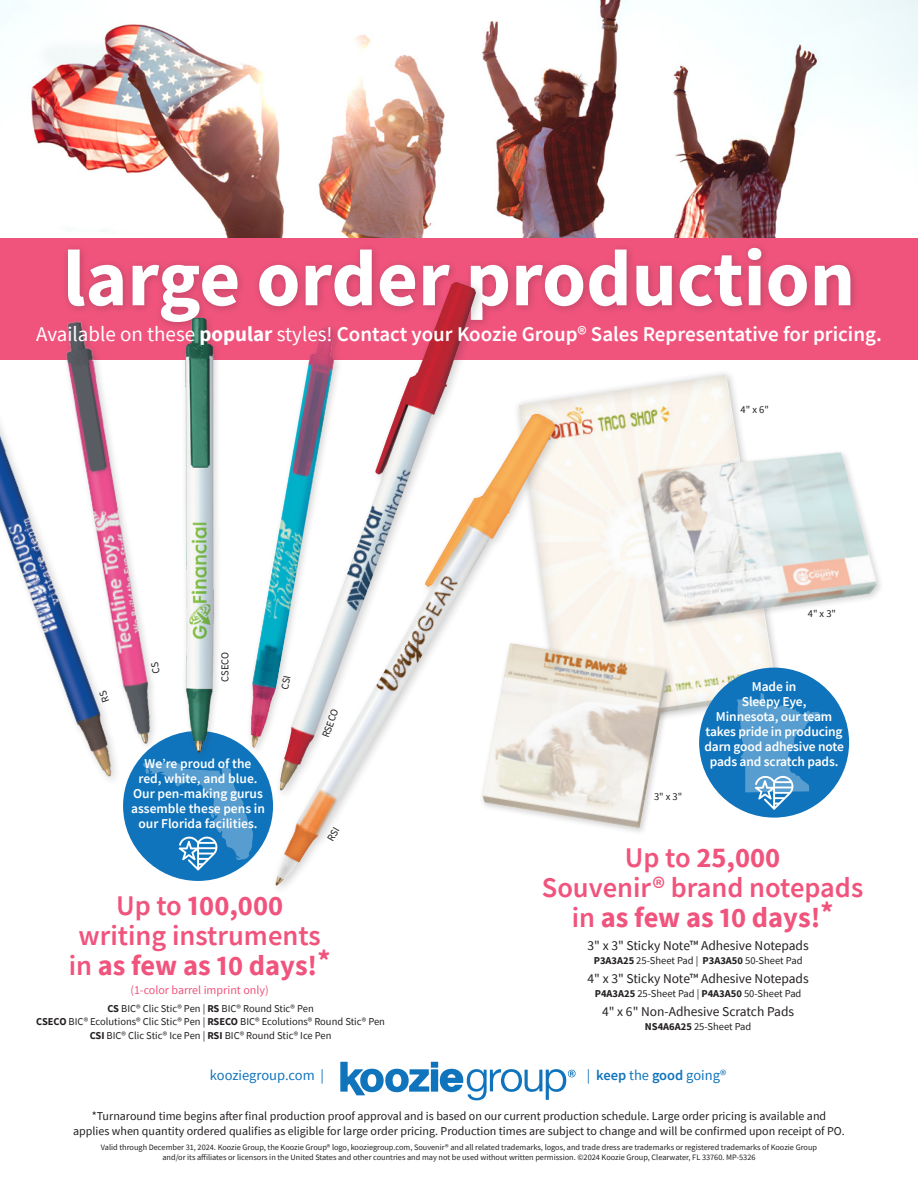
<style>
.page{position:relative;width:918px;height:1188px;background:#fff}
.page>*{position:absolute;margin:0;border:0;box-sizing:border-box;transform-origin:0 0}
.t1{font:700 79.5px "Source Sans Pro";color:#fff}
.t2{font:600 28.5px/30px "Source Sans Pro";color:#f0547d;text-align:center}
.t3{font:700 28.5px "Source Sans Pro";color:#f0547d}
.t4{font:600 21px "Source Sans Pro";color:#fff}
.t5{font:14.55px "Source Sans Pro";color:#1074bc}
.t6{font:600 13.5px/15px "Source Sans Pro";letter-spacing:-.01em;color:#fff;text-align:center}
.t7{font:13.5px "Source Sans Pro";color:#231f20}
.t8{font:12px "Source Sans Pro";color:#231f20}
.t9{font:12px "Source Sans Pro";color:#f0547d}
.t10{font:10.5px "Source Sans Pro";color:#231f20}
.t11{font:8.25px "Source Sans Pro";color:#231f20}
.s1{font-weight:400}
.s2{font-weight:700}
.s3{font-weight:600}
</style>
<div class="page">
<div style="left:123px;top:731px;width:150px;height:150px;background:#1074bc;border-radius:50%"></div>
<svg style="left:143px;top:763px;width:110px;height:107px"></svg>
<img style="left:0;top:0;width:918px;height:238px">
<img style="left:519px;top:375px;width:258px;height:352px">
<div style="left:0;top:238px;width:918px;height:122px;background:#f0547d"></div>
<div style="left:61px;top:241px;width:799px;height:91px;background:#231f20;opacity:.25"></div>
<img style="left:122px;top:311px;width:46px;height:439px">
<div style="left:246px;top:324px;width:97px;height:432px;background:#231f20;opacity:.2"></div>
<img style="left:251px;top:328px;width:24px;height:420px">
<div style="left:0;top:270px;width:122px;height:517px;background:#231f20;opacity:.2"></div>
<img style="left:0;top:386px;width:143px;height:413px">
<div style="left:270px;top:409px;width:296px;height:486px;background:#231f20;opacity:.2"></div>
<img style="left:275px;top:414px;width:281px;height:472px">
<img style="left:604px;top:418px;width:277px;height:243px">
<div style="left:275px;top:277px;width:211px;height:524px;background:#231f20;opacity:.2"></div>
<img style="left:280px;top:282px;width:196px;height:509px">
<div style="left:431px;top:1069px;width:7px;height:23px;background:#1074bc"></div>
<div style="left:431px;top:1062px;width:7px;height:6px;background:#1074bc"></div>
<svg style="left:340px;top:1062px;width:89px;height:33px"></svg>
<svg style="left:440px;top:1069px;width:136px;height:31px"></svg>
<div style="left:479px;top:640px;width:196px;height:196px;background:#231f20;opacity:.2"></div>
<img style="left:482px;top:643px;width:186px;height:186px">
<div style="left:699px;top:668px;width:150px;height:150px;background:#1074bc;border-radius:50%"></div>
<svg style="left:737px;top:693px;width:88px;height:117px"></svg>
<div style="left:181px;top:313px;width:41px;height:448px;background:#231f20;opacity:.2"></div>
<img style="left:182px;top:314px;width:36px;height:440px">
<svg style="left:99px;top:690px;width:10px;height:12px"></svg>
<svg style="left:151px;top:662px;width:9px;height:12px"></svg>
<svg style="left:281px;top:676px;width:10px;height:13px"></svg>
<svg style="left:327px;top:827px;width:12px;height:14px"></svg>
<p class="t1" style="left:63px;top:225px;width:794px">large order production</p>
<p class="t4" style="left:36px;top:321px;width:847px"><span class="s1">Available on these</span> <span class="s2">popular</span> <span class="s1">styles!</span> Contact your Koozie Group® Sales Representative for pricing.</p>
<p class="t10" style="left:218px;top:682px;width:31px;rotate:-90deg">CSECO</p>
<p class="t6" style="left:145px;top:755px;width:108px">We’re proud of the</p>
<p class="t6" style="left:131px;top:770px;width:135px">red, white, and blue.<br>Our pen-making gurus assemble these pens in our Florida facilities.</p>
<p class="t10" style="left:319px;top:735px;width:31px;rotate:-70deg">RSECO</p>
<p class="t3" style="left:116px;top:886px;width:169px"><span class="s3">Up to</span> 100,000</p>
<p class="t2" style="left:78px;top:920px;width:244px">writing instruments</p>
<p class="t3" style="left:69px;top:946px;width:263px"><span class="s3">in</span> as few as 10 days!*</p>
<p class="t9" style="left:130px;top:982px;width:140px">(1-color barrel imprint only)</p>
<p class="t10" style="left:107px;top:1002px;width:208px"><span class="s2">CS</span> BIC® Clic Stic® Pen | <span class="s2">RS</span> BIC® Round Stic® Pen</p>
<p class="t10" style="left:36px;top:1015px;width:350px"><span class="s2">CSECO</span> BIC® Ecolutions® Clic Stic® Pen | <span class="s2">RSECO</span> BIC® Ecolutions® Round Stic® Pen</p>
<p class="t10" style="left:90px;top:1029px;width:243px"><span class="s2">CSI</span> BIC® Clic Stic® Ice Pen | <span class="s2">RSI</span> BIC® Round Stic® Ice Pen</p>
<p class="t10" style="left:741px;top:403px;width:30px">4" x 6"</p>
<p class="t10" style="left:808px;top:607px;width:30px">4" x 3"</p>
<p class="t10" style="left:654px;top:790px;width:30px">3" x 3"</p>
<p class="t6" style="left:752px;top:679px;width:46px">Made in</p>
<p class="t6" style="left:742px;top:694px;width:66px">Sleepy Eye,</p>
<p class="t6" style="left:716px;top:709px;width:118px">Minnesota, our team</p>
<p class="t6" style="left:704px;top:724px;width:141px">takes pride in producing darn good adhesive note pads and scratch pads.</p>
<h2 class="t2" style="left:542px;top:842px;width:323px">Up to <span class="s2">25,000<br></span>Souvenir® brand notepads in <span class="s2">as few as 10 days!</span><sup>*</sup></h2>
<p class="t7" style="left:588px;top:937px;width:223px">3" x 3" Sticky Note™ Adhesive Notepads</p>
<p class="t10" style="left:594px;top:954px;width:210px"><span class="s2">P3A3A25</span> 25-Sheet Pad | <span class="s2">P3A3A50</span> 50-Sheet Pad</p>
<p class="t7" style="left:588px;top:970px;width:223px">4" x 3" Sticky Note™ Adhesive Notepads</p>
<p class="t10" style="left:595px;top:987px;width:208px"><span class="s2">P4A3A25</span> 25-Sheet Pad | <span class="s2">P4A3A50</span> 50-Sheet Pad</p>
<p class="t7" style="left:602px;top:1003px;width:194px">4" x 6" Non-Adhesive Scratch Pads</p>
<p class="t10" style="left:645px;top:1020px;width:108px"><span class="s2">NS4A6A25</span> 25-Sheet Pad</p>
<p class="t5" style="left:210px;top:1066px;width:116px">kooziegroup.com |</p>
<p class="t5" style="left:587px;top:1066px;width:141px">| <span class="s3">keep</span> the <span class="s3">good</span> going®</p>
<p class="t8" style="left:92px;top:1109px;width:736px">*Turnaround time begins after final production proof approval and is based on our current production schedule. Large order pricing is available and</p>
<p class="t8" style="left:73px;top:1124px;width:773px">applies when quantity ordered qualifies as eligible for large order pricing. Production times are subject to change and will be confirmed upon receipt of PO.</p>
<p class="t11" style="left:101px;top:1142px;width:718px">Valid through December 31, 2024. Koozie Group, the Koozie Group® logo, kooziegroup.com, Souvenir® and all related trademarks, logos, and trade dress are trademarks or registered trademarks of Koozie Group</p>
<p class="t11" style="left:162px;top:1152px;width:595px">and/or its affiliates or licensors in the United States and other countries and may not be used without written permission. ©2024 Koozie Group, Clearwater, FL 33760. MP-5326</p>
</div>
